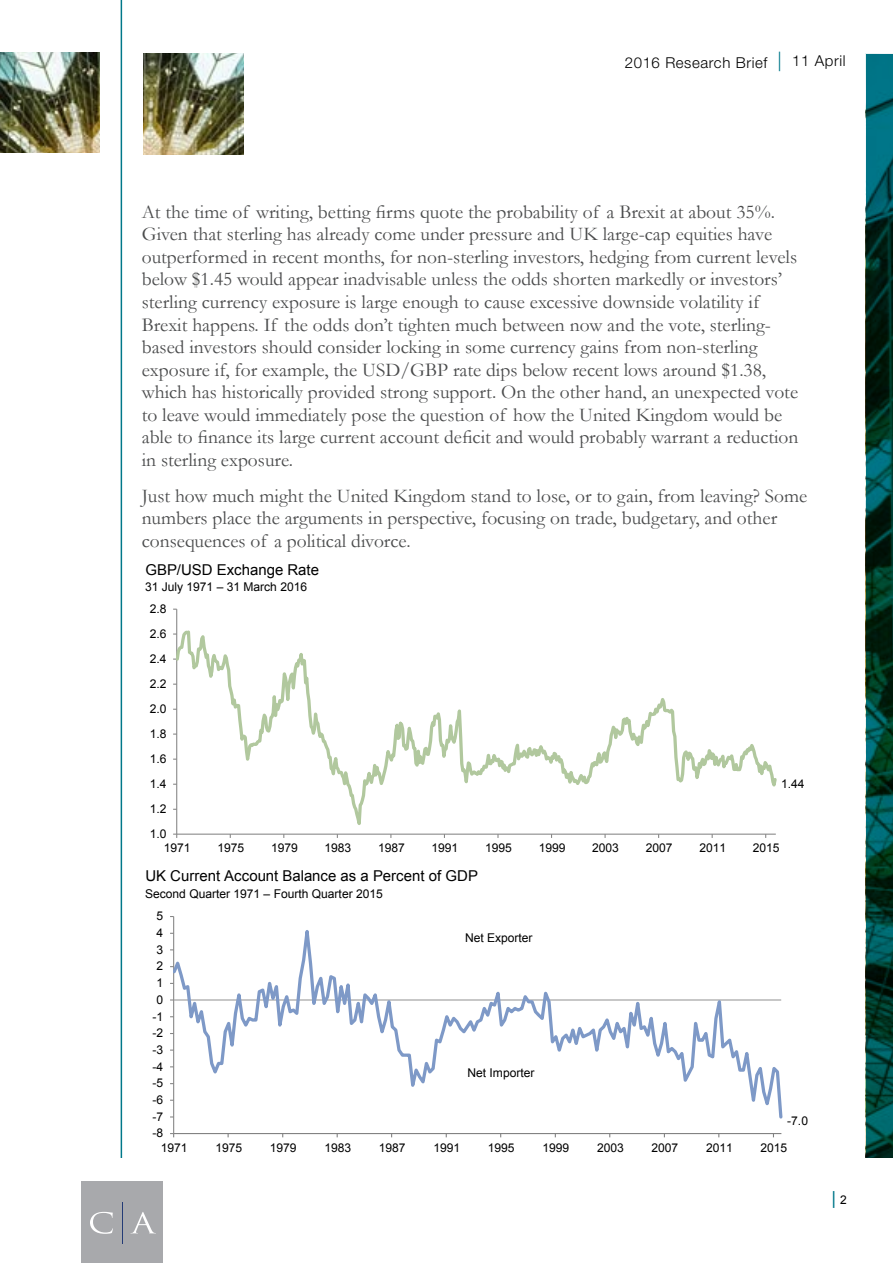
<style>
.page{position:relative;width:893px;height:1263px;background:#fff}
.page>*{position:absolute;margin:0;border:0;box-sizing:border-box;transform-origin:0 0}
.t1{font:19.5px/22.5px "Garamond";color:#4a4b4c}
.t2{font:18px "Arial";color:#00788a}
.t3{font:15px "Arial";color:#000}
.t4{font:300 15px "Helvetica Neue LT Std";letter-spacing:.04em;color:#000}
.t5{font:12.15px "Arial";letter-spacing:-.005em;color:#000}
.s1{font-size:19.5px;color:#00788a}
.s2{font-size:12px;color:#000}
</style>
<div class="page">
<img style="left:866px;top:54px;width:27px;height:1103px">
<hr style="left:121px;top:0;width:1px;height:1159px;background:#00788a">
<img style="left:0;top:52px;width:100px;height:101px">
<img style="left:143px;top:54px;width:101px;height:100px">
<div style="left:82px;top:1181px;width:81px;height:81px;background:#a8a9ac"></div>
<hr style="left:122px;top:1202px;width:1px;height:41px;background:#233b76">
<svg style="left:90px;top:1212px;width:66px;height:22px"></svg>
<hr style="left:176px;top:609px;width:1px;height:225px;background:#868686">
<hr style="left:177px;top:834px;width:599px;height:1px;background:#868686">
<svg style="left:177px;top:626px;width:227px;height:209px"></svg>
<svg style="left:396px;top:674px;width:381px;height:135px"></svg>
<hr style="left:173px;top:916px;width:1px;height:217px;background:#868686">
<hr style="left:174px;top:1133px;width:607px;height:1px;background:#7f7f7f">
<svg style="left:173px;top:916px;width:609px;height:207px"></svg>
<p class="t4" style="left:625px;top:53px;width:222px">2016 Research Brief <span class="s1">|</span> 11 April</p>
<p class="t1" style="left:142px;top:200px;width:658px">At the time of writing, betting firms quote the probability of a Brexit at about 35%.<br>Given that sterling has already come under pressure and UK large-cap equities have outperformed in recent months, for non-sterling investors, hedging from current levels below $1.45 would appear inadvisable unless the odds shorten markedly or investors’ sterling currency exposure is large enough to cause excessive downside volatility if Brexit happens. If the odds don’t tighten much between now and the vote, sterling&shy;based investors should consider locking in some currency gains from non-sterling exposure if, for example, the USD/GBP rate dips below recent lows around $1.38, which has historically provided strong support. On the other hand, an unexpected vote to leave would immediately pose the question of how the United Kingdom would be able to finance its large current account deficit and would probably warrant a reduction in sterling exposure.</p>
<p class="t1" style="left:142px;top:484px;width:667px">Just how much might the United Kingdom stand to lose, or to gain, from leaving? Some numbers place the arguments in perspective, focusing on trade, budgetary, and other consequences of a political divorce.</p>
<p class="t3" style="left:145px;top:560px;width:175px">GBP/USD Exchange Rate</p>
<p class="t5" style="left:145px;top:579px;width:164px">31 July 1971 – 31 March 2016</p>
<p class="t5" style="left:150px;top:601px;width:18px">2.8</p>
<p class="t5" style="left:150px;top:626px;width:18px">2.6</p>
<p class="t5" style="left:150px;top:651px;width:18px">2.4</p>
<p class="t5" style="left:150px;top:676px;width:18px">2.2</p>
<p class="t5" style="left:150px;top:701px;width:18px">2.0</p>
<p class="t5" style="left:150px;top:726px;width:18px">1.8</p>
<p class="t5" style="left:150px;top:751px;width:18px">1.6</p>
<p class="t5" style="left:150px;top:776px;width:18px">1.4</p>
<p class="t5" style="left:150px;top:801px;width:18px">1.2</p>
<p class="t5" style="left:150px;top:826px;width:18px">1.0</p>
<p class="t5" style="left:781px;top:775px;width:25px">1.44</p>
<p class="t5" style="left:164px;top:840px;width:28px">1971</p>
<p class="t5" style="left:217px;top:840px;width:28px">1975</p>
<p class="t5" style="left:271px;top:840px;width:28px">1979</p>
<p class="t5" style="left:325px;top:840px;width:28px">1983</p>
<p class="t5" style="left:378px;top:840px;width:28px">1987</p>
<p class="t5" style="left:432px;top:840px;width:28px">1991</p>
<p class="t5" style="left:485px;top:840px;width:28px">1995</p>
<p class="t5" style="left:539px;top:840px;width:28px">1999</p>
<p class="t5" style="left:592px;top:840px;width:28px">2003</p>
<p class="t5" style="left:646px;top:840px;width:28px">2007</p>
<p class="t5" style="left:699px;top:840px;width:28px">2011</p>
<p class="t5" style="left:753px;top:840px;width:28px">2015</p>
<p class="t3" style="left:145px;top:866px;width:334px">UK Current Account Balance as a Percent of GDP</p>
<p class="t5" style="left:145px;top:885px;width:239px">Second Quarter 1971 – Fourth Quarter 2015</p>
<p class="t5" style="left:157px;top:908px;width:8px">5</p>
<p class="t5" style="left:157px;top:925px;width:8px">4</p>
<p class="t5" style="left:157px;top:941px;width:8px">3</p>
<p class="t5" style="left:157px;top:958px;width:8px">2</p>
<p class="t5" style="left:157px;top:975px;width:8px">1</p>
<p class="t5" style="left:157px;top:991px;width:8px">0</p>
<p class="t5" style="left:153px;top:1008px;width:12px">-1</p>
<p class="t5" style="left:153px;top:1025px;width:12px">-2</p>
<p class="t5" style="left:153px;top:1042px;width:12px">-3</p>
<p class="t5" style="left:153px;top:1058px;width:12px">-4</p>
<p class="t5" style="left:153px;top:1075px;width:12px">-5</p>
<p class="t5" style="left:153px;top:1092px;width:12px">-6</p>
<p class="t5" style="left:153px;top:1108px;width:12px">-7</p>
<p class="t5" style="left:153px;top:1125px;width:12px">-8</p>
<p class="t5" style="left:465px;top:929px;width:69px">Net Exporter</p>
<p class="t5" style="left:468px;top:1064px;width:69px">Net Importer</p>
<p class="t5" style="left:787px;top:1112px;width:22px">-7.0</p>
<p class="t5" style="left:161px;top:1139px;width:28px">1971</p>
<p class="t5" style="left:215px;top:1139px;width:28px">1975</p>
<p class="t5" style="left:270px;top:1139px;width:28px">1979</p>
<p class="t5" style="left:324px;top:1139px;width:28px">1983</p>
<p class="t5" style="left:379px;top:1139px;width:28px">1987</p>
<p class="t5" style="left:433px;top:1139px;width:28px">1991</p>
<p class="t5" style="left:488px;top:1139px;width:28px">1995</p>
<p class="t5" style="left:542px;top:1139px;width:28px">1999</p>
<p class="t5" style="left:597px;top:1139px;width:28px">2003</p>
<p class="t5" style="left:651px;top:1139px;width:28px">2007</p>
<p class="t5" style="left:706px;top:1139px;width:28px">2011</p>
<p class="t5" style="left:761px;top:1139px;width:28px">2015</p>
<p class="t2" style="left:831px;top:1186px;width:17px">| <span class="s2">2</span></p>
</div>
